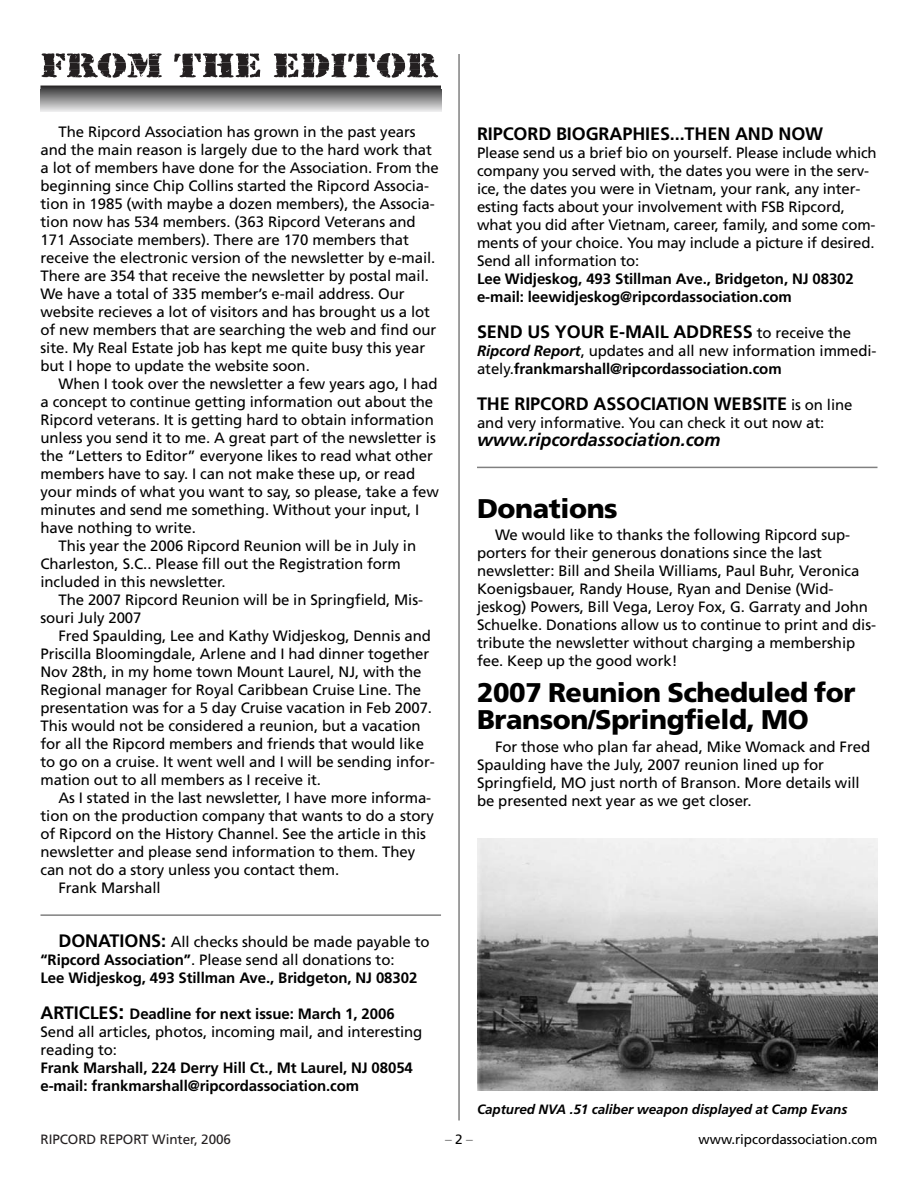
<style>
.page{position:relative;width:918px;height:1188px;background:#fff}
.page>*{position:absolute;margin:0;border:0;box-sizing:border-box;transform-origin:0 0}
.t1{font:900 27px/27px "Frutiger";letter-spacing:-.015em;color:#000}
.t2{font:700 18px "Frutiger";letter-spacing:-.005em;color:#000}
.t3{font:italic 700 18px "Frutiger";letter-spacing:-.005em;color:#000}
.t4{font:15px/18px "Frutiger";letter-spacing:-.005em;color:#000}
.t5{font:700 15px/18px "Frutiger";letter-spacing:-.005em;color:#000}
.t6{font:italic 700 13.5px "Frutiger";letter-spacing:-.005em;color:#000}
.t7{font:13.5px "Frutiger";letter-spacing:-.005em;color:#000}
.t8{font:13.5px "Frutiger";letter-spacing:-.005em;color:#231f20}
.t9{font:13.5px "Frutiger";color:#808080}
.s1{font-size:18px}
.s2{font-weight:400}
.s3{font-weight:700;font-size:18px}
.s4{font-weight:700;font-size:21px}
.s5{font-weight:700}
.s6{font-weight:400;font-size:15px}
.s7{font-weight:700;font-style:italic}
.s8{color:#000}
</style>
<div class="page">
<hr style="left:40px;top:86px;width:401px;height:1px;background:#2b2829">
<hr style="left:40px;top:87px;width:401px;height:1px;background:#343334">
<hr style="left:40px;top:88px;width:401px;height:1px;background:#3d3c3e">
<svg style="left:40px;top:89px;width:401px;height:23px;background:#9a9a9b"></svg>
<svg style="left:42px;top:53px;width:120px;height:25px"></svg>
<svg style="left:174px;top:53px;width:86px;height:25px"></svg>
<svg style="left:274px;top:53px;width:164px;height:25px"></svg>
<hr style="left:40px;top:914px;width:401px;height:2px;background:#808080">
<hr style="left:458px;top:54px;width:2px;height:1067px;background:#808080">
<hr style="left:477px;top:467px;width:401px;height:1px;background:#808080">
<img style="left:477px;top:839px;width:401px;height:252px">
<p class="t4" style="left:40px;top:124px;width:400px;text-indent:18px">The Ripcord Association has grown in the past years and the main reason is largely due to the hard work that a lot of members have done for the Association. From the beginning since Chip Collins started the Ripcord Associa&shy;tion in 1985 (with maybe a dozen members), the Associa&shy;tion now has 534 members. (363 Ripcord Veterans and 171 Associate members). There are 170 members that receive the electronic version of the newsletter by e-mail.<br>There are 354 that receive the newsletter by postal mail.<br>We have a total of 335 member’s e-mail address. Our website recieves a lot of visitors and has brought us a lot of new members that are searching the web and find our site. My Real Estate job has kept me quite busy this year but I hope to update the website soon.</p>
<p class="t4" style="left:58px;top:376px;width:381px">When I took over the newsletter a few years ago, I had</p>
<p class="t4" style="left:40px;top:394px;width:394px">a concept to continue getting information out about the</p>
<p class="t4" style="left:40px;top:412px;width:395px">Ripcord veterans. It is getting hard to obtain information</p>
<p class="t4" style="left:40px;top:430px;width:397px">unless you send it to me. A great part of the newsletter is</p>
<p class="t4" style="left:40px;top:448px;width:394px">the “Letters to Editor” everyone likes to read what other</p>
<p class="t4" style="left:40px;top:466px;width:376px">members have to say. I can not make these up, or read</p>
<p class="t4" style="left:40px;top:484px;width:400px">your minds of what you want to say, so please, take a few</p>
<p class="t4" style="left:40px;top:502px;width:380px">minutes and send me something. Without your input, I</p>
<p class="t4" style="left:40px;top:520px;width:157px">have nothing to write.</p>
<p class="t4" style="left:58px;top:538px;width:359px">This year the 2006 Ripcord Reunion will be in July in</p>
<p class="t4" style="left:40px;top:556px;width:362px">Charleston, S.C.. Please fill out the Registration form</p>
<p class="t4" style="left:40px;top:574px;width:187px">included in this newsletter.</p>
<p class="t4" style="left:58px;top:592px;width:366px">The 2007 Ripcord Reunion will be in Springfield, Mis-</p>
<p class="t4" style="left:40px;top:610px;width:103px">souri July 2007</p>
<p class="t4" style="left:58px;top:628px;width:374px">Fred Spaulding, Lee and Kathy Widjeskog, Dennis and</p>
<p class="t4" style="left:40px;top:646px;width:390px">Priscilla Bloomingdale, Arlene and I had dinner together</p>
<p class="t4" style="left:40px;top:664px;width:383px">Nov 28th, in my home town Mount Laurel, NJ, with the</p>
<p class="t4" style="left:40px;top:682px;width:382px">Regional manager for Royal Caribbean Cruise Line. The</p>
<p class="t4" style="left:40px;top:700px;width:393px">presentation was for a 5 day Cruise vacation in Feb 2007.</p>
<p class="t4" style="left:40px;top:718px;width:382px">This would not be considered a reunion, but a vacation</p>
<p class="t4" style="left:40px;top:736px;width:385px">for all the Ripcord members and friends that would like</p>
<p class="t4" style="left:40px;top:754px;width:396px">to go on a cruise. It went well and I will be sending infor-</p>
<p class="t4" style="left:40px;top:772px;width:282px">mation out to all members as I receive it.</p>
<p class="t4" style="left:58px;top:790px;width:374px">As I stated in the last newsletter, I have more informa-</p>
<p class="t4" style="left:40px;top:808px;width:395px">tion on the production company that wants to do a story</p>
<p class="t4" style="left:40px;top:826px;width:387px">of Ripcord on the History Channel. See the article in this</p>
<p class="t4" style="left:40px;top:844px;width:376px">newsletter and please send information to them. They</p>
<p class="t4" style="left:40px;top:862px;width:300px">can not do a story unless you contact them.</p>
<p class="t4" style="left:58px;top:880px;width:104px">Frank Marshall</p>
<p class="t5" style="left:41px;top:934px;width:391px;text-indent:18px"><span class="s1">DONATIONS:</span> <span class="s2">All checks should be made payable to </span>“Ripcord Association”<span class="s2">. Please send all donations to:<br></span>Lee Widjeskog, 493 Stillman Ave., Bridgeton, NJ 08302</p>
<p class="t4" style="left:40px;top:1006px;width:383px"><span class="s3">ARTICLES</span><span class="s4">:</span> <span class="s5">Deadline for next issue: March 1, 2006<br></span>Send all articles, photos, incoming mail, and interesting reading to:</p>
<p class="t5" style="left:40px;top:1060px;width:374px">Frank Marshall, 224 Derry Hill Ct., Mt Laurel, NJ 08054 e-mail: frankmarshall@ripcordassociation.com</p>
<p class="t2" style="left:477px;top:126px;width:348px">RIPCORD BIOGRAPHIES...THEN AND NOW</p>
<p class="t4" style="left:477px;top:144px;width:401px">Please send us a brief bio on yourself. Please include which company you served with, the dates you were in the serv&shy;ice, the dates you were in Vietnam, your rank, any inter&shy;esting facts about your involvement with FSB Ripcord, what you did after Vietnam, career, family, and some com&shy;ments of your choice. You may include a picture if desired.<br>Send all information to:</p>
<p class="t5" style="left:477px;top:270px;width:378px">Lee Widjeskog, 493 Stillman Ave., Bridgeton, NJ 08302 e-mail: leewidjeskog@ripcordassociation.com</p>
<p class="t2" style="left:477px;top:324px;width:376px">SEND US YOUR E-MAIL ADDRESS <span class="s6">to receive the</span></p>
<p class="t4" style="left:477px;top:342px;width:401px"><span class="s7">Ripcord Report</span>, updates and all new information immedi&shy;ately.<span class="s5">frankmarshall@ripcordassociation.com</span></p>
<p class="t2" style="left:477px;top:396px;width:377px">THE RIPCORD ASSOCIATION WEBSITE <span class="s6">is on line</span></p>
<p class="t4" style="left:477px;top:414px;width:349px">and very informative. You can check it out now at:</p>
<p class="t3" style="left:477px;top:432px;width:245px">www.ripcordassociation.com</p>
<h1 class="t1" style="left:477px;top:497px;width:142px">Donations</h1>
<p class="t4" style="left:477px;top:527px;width:401px;text-indent:18px">We would like to thanks the following Ripcord sup&shy;porters for their generous donations since the last newsletter: Bill and Sheila Williams, Paul Buhr, Veronica Koenigsbauer, Randy House, Ryan and Denise (Wid&shy;jeskog) Powers, Bill Vega, Leroy Fox, G. Garraty and John Schuelke. Donations allow us to continue to print and dis&shy;tribute the newsletter without charging a membership fee. Keep up the good work!</p>
<h1 class="t1" style="left:477px;top:681px;width:380px">2007 Reunion Scheduled for<br>Branson/Springfield, MO</h1>
<p class="t4" style="left:477px;top:739px;width:395px;text-indent:18px">For those who plan far ahead, Mike Womack and Fred Spaulding have the July, 2007 reunion lined up for Springfield, MO just north of Branson. More details will be presented next year as we get closer.</p>
<p class="t6" style="left:477px;top:1104px;width:372px">Captured NVA .51 caliber weapon displayed at Camp Evans</p>
<p class="t8" style="left:40px;top:1134px;width:192px">RIPCORD REPORT Winter, 2006</p>
<p class="t9" style="left:445px;top:1134px;width:29px">–<span class="s8">2</span>–</p>
<p class="t7" style="left:699px;top:1134px;width:180px">www.ripcordassociation.com</p>
</div>
